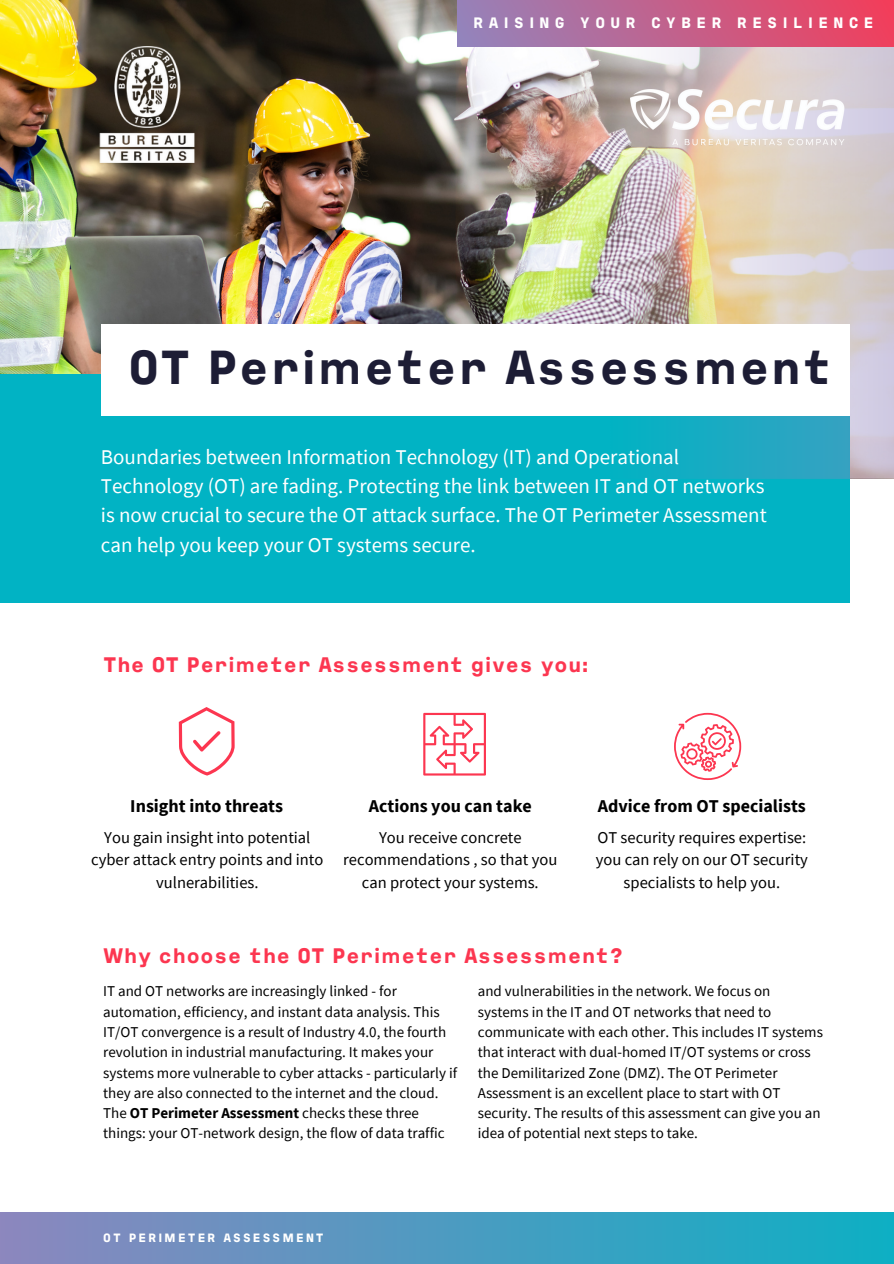
<style>
.page{position:relative;width:894px;height:1264px;background:#fff}
.page>*{position:absolute;margin:0;border:0;box-sizing:border-box;transform-origin:0 0}
.t1{font:700 expanded 47.4px "Bureau Veritas";letter-spacing:.01em;color:#1d1d35}
.t2{font:21px/29.2px "Source Sans Pro";color:#fff}
.t3{font:700 expanded 21px "Bureau Veritas";letter-spacing:.01em;color:#fc3650}
.t4{font:700 18px "Source Sans Pro";color:#000}
.t5{font:16.5px/22.5px "Source Sans Pro";color:#000;text-align:center}
.t6{font:15px/20.2px "Source Sans Pro";color:#000}
.t7{font:700 expanded 15px "Bureau Veritas";letter-spacing:.36em;color:#fff}
.t8{font:700 expanded 12px "Bureau Veritas";letter-spacing:.17em;color:#fff}
.s1{font-weight:700}
</style>
<div class="page">
<img style="left:0;top:0;width:893px;height:479px">
<div style="left:0;top:374px;width:849px;height:228px;background:#01b3c4"></div>
<svg style="left:609px;top:46px;width:284px;height:432px;background:#b5c2c0"></svg>
<div style="left:101px;top:324px;width:748px;height:92px;background:#fff"></div>
<div style="left:457px;top:0;width:436px;height:46px;background:linear-gradient(to right,#9483bb,#f13e5b)"></div>
<img style="left:630px;top:89px;width:215px;height:62px">
<img style="left:33px;top:16px;width:228px;height:147px">
<div style="left:0;top:1212px;width:893px;height:51px;background:linear-gradient(to right,#8c87be,#0dafc4)"></div>
<svg style="left:179px;top:707px;width:56px;height:68px"></svg>
<svg style="left:423px;top:713px;width:63px;height:62px"></svg>
<svg style="left:674px;top:713px;width:67px;height:67px"></svg>
<p class="t7" style="left:473px;top:18px;width:401px">RAISING YOUR CYBER RESILIENCE</p>
<p class="t1" style="left:129px;top:351px;width:705px">OT Perimeter Assessment</p>
<h1 class="t2" style="left:101px;top:442px;width:667px">Boundaries between Information Technology (IT) and Operational Technology (OT) are fading. Protecting the link between IT and OT networks is now crucial to secure the OT attack surface. The OT Perimeter Assessment can help you keep your OT systems secure.</h1>
<p class="t3" style="left:103px;top:657px;width:487px">The OT Perimeter Assessment gives you:</p>
<p class="t4" style="left:130px;top:794px;width:154px">Insight into threats</p>
<h4 class="t5" style="left:91px;top:825px;width:234px">You gain insight into potential cyber attack entry points and into vulnerabilities.</h4>
<h4 class="t5" style="left:343px;top:825px;width:216px">You receive concrete recommendations , so that you can protect your systems.</h4>
<h4 class="t5" style="left:595px;top:825px;width:214px">OT security requires expertise: you can rely on our OT security specialists to help you.</h4>
<h5 class="t4" style="left:368px;top:794px;width:164px">Actions you can take</h5>
<h5 class="t4" style="left:597px;top:794px;width:210px">Advice from OT specialists</h5>
<p class="t3" style="left:103px;top:948px;width:521px">Why choose the OT Perimeter Assessment?</p>
<h3 class="t6" style="left:103px;top:981px;width:355px">IT and OT networks are increasingly linked - for automation, efficiency, and instant data analysis. This IT/OT convergence is a result of Industry 4.0, the fourth revolution in industrial manufacturing. It makes your systems more vulnerable to cyber attacks - particularly if they are also connected to the internet and the cloud.<br>The <span class="s1">OT Perimeter Assessment</span> checks these three things: your OT-network design, the flow of data traffic</h3>
<h2 class="t6" style="left:477px;top:981px;width:346px">and vulnerabilities in the network. We focus on systems in the IT and OT networks that need to communicate with each other. This includes IT systems that interact with dual-homed IT/OT systems or cross the Demilitarized Zone (DMZ). The OT Perimeter Assessment is an excellent place to start with OT security. The results of this assessment can give you an idea of potential next steps to take.</h2>
<p class="t8" style="left:103px;top:1233px;width:222px">OT PERIMETER ASSESSMENT</p>
</div>
